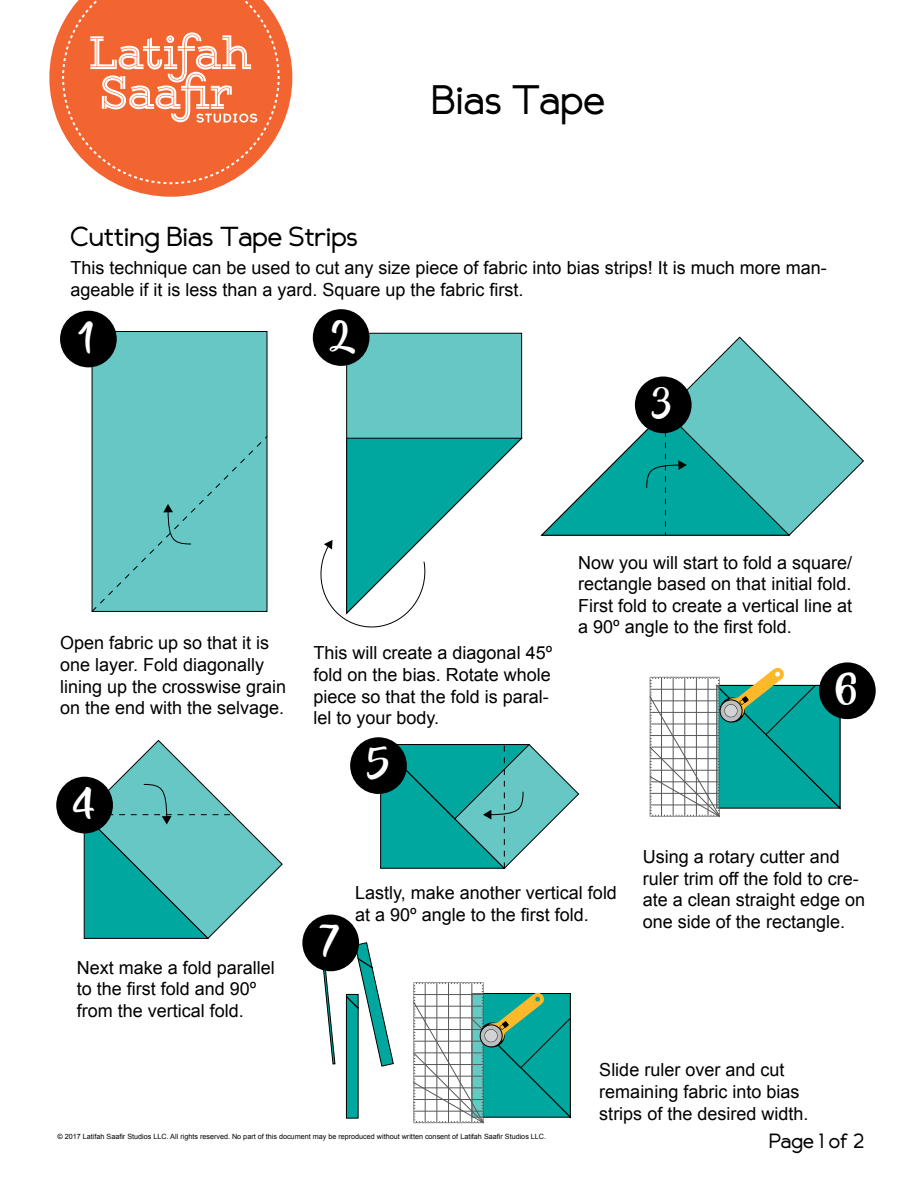
<style>
.page{position:relative;width:918px;height:1188px;background:#fff}
.page>*{position:absolute;margin:0;border:0;box-sizing:border-box;transform-origin:0 0}
.t1{font:36px "Compass";color:#000}
.t2{font:36px "Beyond The Mountains";color:#fff}
.t3{font:24px "Compass";color:#000}
.t4{font:18px/21.6px "Arial";color:#000}
.t5{font:18px "Compass";color:#000}
.t6{font:7.2px "Arial";color:#000}
</style>
<div class="page">
<svg style="left:84px;top:740px;width:199px;height:199px"></svg>
<div style="left:346px;top:333px;width:176px;height:105px;background:#66c7c4"></div>
<svg style="left:320px;top:438px;width:203px;height:190px"></svg>
<svg style="left:380px;top:744px;width:199px;height:125px"></svg>
<svg style="left:634px;top:337px;width:230px;height:199px"></svg>
<svg style="left:541px;top:411px;width:249px;height:125px"></svg>
<svg style="left:346px;top:942px;width:48px;height:177px"></svg>
<svg style="left:320px;top:969px;width:15px;height:96px"></svg>
<svg style="left:49px;top:26px;width:243px;height:171px"></svg>
<svg style="left:61px;top:0;width:220px;height:185px"></svg>
<div style="left:92px;top:332px;width:175px;height:279px;background:#66c7c4"></div>
<svg style="left:91px;top:436px;width:177px;height:176px"></svg>
<div style="left:60px;top:311px;width:57px;height:56px;background:#000;border-radius:50%"></div>
<div style="left:313px;top:309px;width:57px;height:57px;background:#000;border-radius:50%"></div>
<div style="left:635px;top:377px;width:57px;height:56px;background:#000;border-radius:50%"></div>
<div style="left:56px;top:777px;width:57px;height:56px;background:#000;border-radius:50%"></div>
<div style="left:350px;top:737px;width:57px;height:57px;background:#000;border-radius:50%"></div>
<div style="left:302px;top:915px;width:57px;height:56px;background:#000;border-radius:50%"></div>
<svg style="left:649px;top:667px;width:192px;height:150px"></svg>
<svg style="left:413px;top:982px;width:158px;height:142px"></svg>
<div style="left:819px;top:662px;width:57px;height:57px;background:#000;border-radius:50%"></div>
<h2 class="t3" style="left:70px;top:219px;width:289px">Cutting Bias Tape Strips</h2>
<h1 class="t1" style="left:432px;top:72px;width:175px">Bias Tape</h1>
<p class="t4" style="left:70px;top:257px;width:758px">This technique can be used to cut any size piece of fabric into bias strips! It is much more man&shy;ageable if it is less than a yard. Square up the fabric first.</p>
<h1 class="t2" style="left:78px;top:319px;width:17px">1</h1>
<h1 class="t2" style="left:330px;top:318px;width:27px">2</h1>
<h1 class="t2" style="left:652px;top:385px;width:22px">3</h1>
<p class="t4" style="left:60px;top:632px;width:228px">Open fabric up so that it is one layer. Fold diagonally lining up the crosswise grain on the end with the selvage.</p>
<h1 class="t2" style="left:73px;top:785px;width:23px">4</h1>
<p class="t4" style="left:314px;top:643px;width:240px">This will create a diagonal 45º fold on the bias. Rotate whole piece so that the fold is paral&shy;lel to your body.</p>
<h1 class="t2" style="left:367px;top:746px;width:25px">5</h1>
<p class="t4" style="left:578px;top:552px;width:276px;text-align:justify">Now you will start to fold a square/ rectangle based on that initial fold.<br>First fold to create a vertical line at a 90º angle to the first fold.</p>
<h1 class="t2" style="left:836px;top:671px;width:24px">6</h1>
<p class="t4" style="left:77px;top:957px;width:200px">Next make a fold parallel to the first fold and 90º from the vertical fold.</p>
<h1 class="t2" style="left:319px;top:923px;width:22px">7</h1>
<p class="t4" style="left:355px;top:882px;width:263px">Lastly, make another vertical fold at a 90º angle to the first fold.</p>
<p class="t4" style="left:643px;top:846px;width:224px">Using a rotary cutter and ruler trim off the fold to cre&shy;ate a clean straight edge on one side of the rectangle.</p>
<p class="t4" style="left:599px;top:1059px;width:211px">Slide ruler over and cut remaining fabric into bias strips of the desired width.</p>
<p class="t6" style="left:57px;top:1132px;width:490px">© 2017 Latifah Saafir Studios LLC. All rights reserved. No part of this document may be reproduced without written consent of Latifah Saafir Studios LLC.</p>
<p class="t5" style="left:769px;top:1128px;width:97px">Page 1 of 2</p>
</div>
